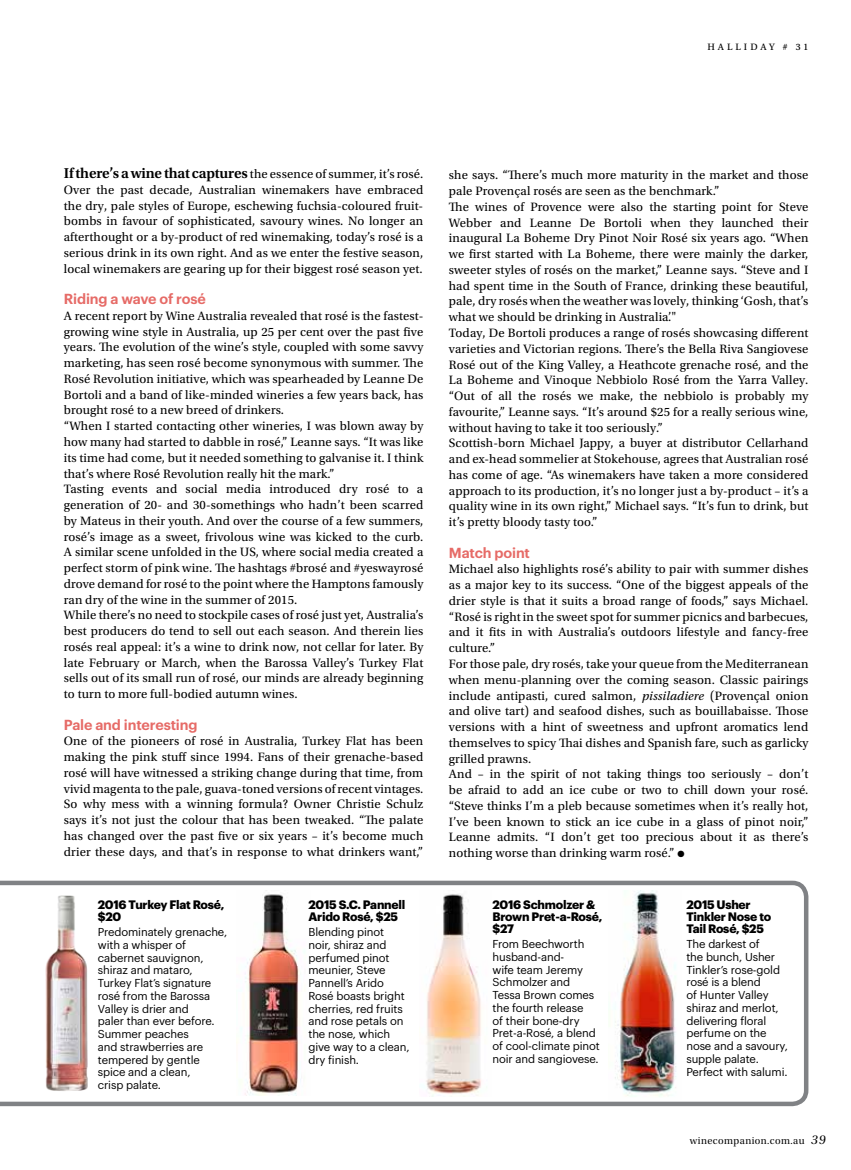
<style>
.page{position:relative;width:851px;height:1170px;background:#fff}
.page>*{position:absolute;margin:0;border:0;box-sizing:border-box;transform-origin:0 0}
.t1{font:600 14.25px "Graphik";letter-spacing:-.01em;color:#e66b67}
.t2{font:12.75px/15.8px "Utopia Std";letter-spacing:.01em;color:#000}
.t3{font:700 12px/12px "Graphik";letter-spacing:-.02em;color:#000}
.t4{font:11.25px/12.8px "Graphik";letter-spacing:-.01em;color:#000}
.t5{font:10.5px "Utopia Std Subh";letter-spacing:.04em;color:#000}
.t6{font:9.75px "Utopia Std Capt";letter-spacing:.31em;color:#000}
.s1{font-weight:600;font-size:15px}
.s2{font-style:italic}
.s3{font-family:"Utopia Std Subh It";font-size:13.5px}
</style>
<div class="page">
<svg style="left:0;top:880px;width:808px;height:226px"></svg>
<img style="left:237px;top:890px;width:73px;height:204px">
<img style="left:419px;top:890px;width:73px;height:206px">
<img style="left:43px;top:894px;width:46px;height:197px">
<img style="left:608px;top:890px;width:73px;height:209px">
<p class="t6" style="left:707px;top:41px;width:102px">HALLIDAY # 31</p>
<p class="t2" style="left:64px;top:166px;width:361px;text-align:justify"><span class="s1">If there’s a wine that captures</span> the essence of summer, it’s rosé.<br>Over the past decade, Australian winemakers have embraced the dry, pale styles of Europe, eschewing fuchsia-coloured fruit&shy;bombs in favour of sophisticated, savoury wines. No longer an afterthought or a by-product of red winemaking, today’s rosé is a serious drink in its own right. And as we enter the festive season, local winemakers are gearing up for their biggest rosé season yet.</p>
<p class="t1" style="left:64px;top:288px;width:143px">Riding a wave of rosé</p>
<p class="t2" style="left:64px;top:308px;width:361px">A recent report by Wine Australia revealed that rosé is the fastest&shy;growing wine style in Australia, up 25 per cent over the past five years. The evolution of the wine’s style, coupled with some savvy marketing, has seen rosé become synonymous with summer. The Rosé Revolution initiative, which was spearheaded by Leanne De Bortoli and a band of like-minded wineries a few years back, has brought rosé to a new breed of drinkers.<br>“When I started contacting other wineries, I was blown away by how many had started to dabble in rosé,” Leanne says. “It was like its time had come, but it needed something to galvanise it. I think that’s where Rosé Revolution really hit the mark.”<br>Tasting events and social media introduced dry rosé to a generation of 20- and 30-somethings who hadn’t been scarred by Mateus in their youth. And over the course of a few summers, rosé’s image as a sweet, frivolous wine was kicked to the curb.<br>A similar scene unfolded in the US, where social media created a perfect storm of pink wine. The hashtags #brosé and #yeswayrosé drove demand for rosé to the point where the Hamptons famously ran dry of the wine in the summer of 2015.<br>While there’s no need to stockpile cases of rosé just yet, Australia’s best producers do tend to sell out each season. And therein lies rosés real appeal: it’s a wine to drink now, not cellar for later. By late February or March, when the Barossa Valley’s Turkey Flat sells out of its small run of rosé, our minds are already beginning to turn to more full-bodied autumn wines.</p>
<p class="t1" style="left:64px;top:713px;width:135px">Pale and interesting</p>
<p class="t2" style="left:64px;top:733px;width:361px;text-align:justify">One of the pioneers of rosé in Australia, Turkey Flat has been making the pink stuff since 1994. Fans of their grenache-based rosé will have witnessed a striking change during that time, from vivid magenta to the pale, guava-toned versions of recent vintages.<br>So why mess with a winning formula? Owner Christie Schulz says it’s not just the colour that has been tweaked. “The palate has changed over the past five or six years – it’s become much drier these days, and that’s in response to what drinkers want,”</p>
<p class="t3" style="left:98px;top:897px;width:128px">2016 Turkey Flat Rosé, $20</p>
<p class="t4" style="left:98px;top:924px;width:131px">Predominately grenache, with a whisper of cabernet sauvignon, shiraz and mataro,<br>Turkey Flat’s signature rosé from the Barossa<br>Valley is drier and<br>paler than ever before.<br>Summer peaches<br>and strawberries are tempered by gentle spice and a clean,<br>crisp palate.</p>
<p class="t3" style="left:308px;top:897px;width:98px">2015 S.C. Pannell<br>Arido Rosé, $25</p>
<p class="t4" style="left:308px;top:924px;width:103px">Blending pinot<br>noir, shiraz and perfumed pinot meunier, Steve<br>Pannell’s Arido<br>Rosé boasts bright cherries, red fruits and rose petals on the nose, which give way to a clean, dry finish.</p>
<p class="t2" style="left:449px;top:168px;width:361px">she says. “There’s much more maturity in the market and those pale Provençal rosés are seen as the benchmark.”<br>The wines of Provence were also the starting point for Steve Webber and Leanne De Bortoli when they launched their inaugural La Boheme Dry Pinot Noir Rosé six years ago. “When we first started with La Boheme, there were mainly the darker, sweeter styles of rosés on the market,” Leanne says. “Steve and I had spent time in the South of France, drinking these beautiful, pale, dry rosés when the weather was lovely, thinking ‘Gosh, that’s what we should be drinking in Australia’."<br>Today, De Bortoli produces a range of rosés showcasing different varieties and Victorian regions. There’s the Bella Riva Sangiovese Rosé out of the King Valley, a Heathcote grenache rosé, and the La Boheme and Vinoque Nebbiolo Rosé from the Yarra Valley. “Out of all the rosés we make, the nebbiolo is probably my favourite,” Leanne says. “It’s around $25 for a really serious wine, without having to take it too seriously.”<br>Scottish-born Michael Jappy, a buyer at distributor Cellarhand and ex-head sommelier at Stokehouse, agrees that Australian rosé has come of age. “As winemakers have taken a more considered approach to its production, it’s no longer just a by-product – it’s a quality wine in its own right,” Michael says. “It’s fun to drink, but it’s pretty bloody tasty too.”</p>
<p class="t1" style="left:449px;top:541px;width:83px">Match point</p>
<p class="t2" style="left:449px;top:561px;width:361px">Michael also highlights rosé’s ability to pair with summer dishes as a major key to its success. “One of the biggest appeals of the drier style is that it suits a broad range of foods,” says Michael. “Rosé is right in the sweet spot for summer picnics and barbecues, and it fits in with Australia’s outdoors lifestyle and fancy-free culture.”<br>For those pale, dry rosés, take your queue from the Mediterranean when menu-planning over the coming season. Classic pairings include antipasti, cured salmon, <span class="s2">pissiladiere</span> (Provençal onion and olive tart) and seafood dishes, such as bouillabaisse. Those versions with a hint of sweetness and upfront aromatics lend themselves to spicy Thai dishes and Spanish fare, such as garlicky grilled prawns.<br>And – in the spirit of not taking things too seriously – don’t be afraid to add an ice cube or two to chill down your rosé. “Steve thinks I’m a pleb because sometimes when it’s really hot, I’ve been known to stick an ice cube in a glass of pinot noir,” Leanne admits. “I don’t get too precious about it as there’s nothing worse than drinking warm rosé.” ●</p>
<p class="t3" style="left:492px;top:897px;width:111px">2016 Schmolzer &amp;<br>Brown Pret-a-Rosé, $27</p>
<p class="t4" style="left:492px;top:936px;width:109px">From Beechworth husband-and-<br>wife team Jeremy<br>Schmolzer and<br>Tessa Brown comes the fourth release<br>of their bone-dry<br>Pret-a-Rosé, a blend of cool-climate pinot noir and sangiovese.</p>
<p class="t3" style="left:686px;top:897px;width:86px">2015 Usher<br>Tinkler Nose to<br>Tail Rosé, $25</p>
<p class="t4" style="left:686px;top:936px;width:103px">The darkest of<br>the bunch, Usher<br>Tinkler’s rose-gold rosé is a blend<br>of Hunter Valley shiraz and merlot, delivering floral perfume on the nose and a savoury, supple palate.<br>Perfect with salumi.</p>
<p class="t5" style="left:689px;top:1134px;width:137px">winecompanion.com.au <span class="s3">39</span></p>
</div>
